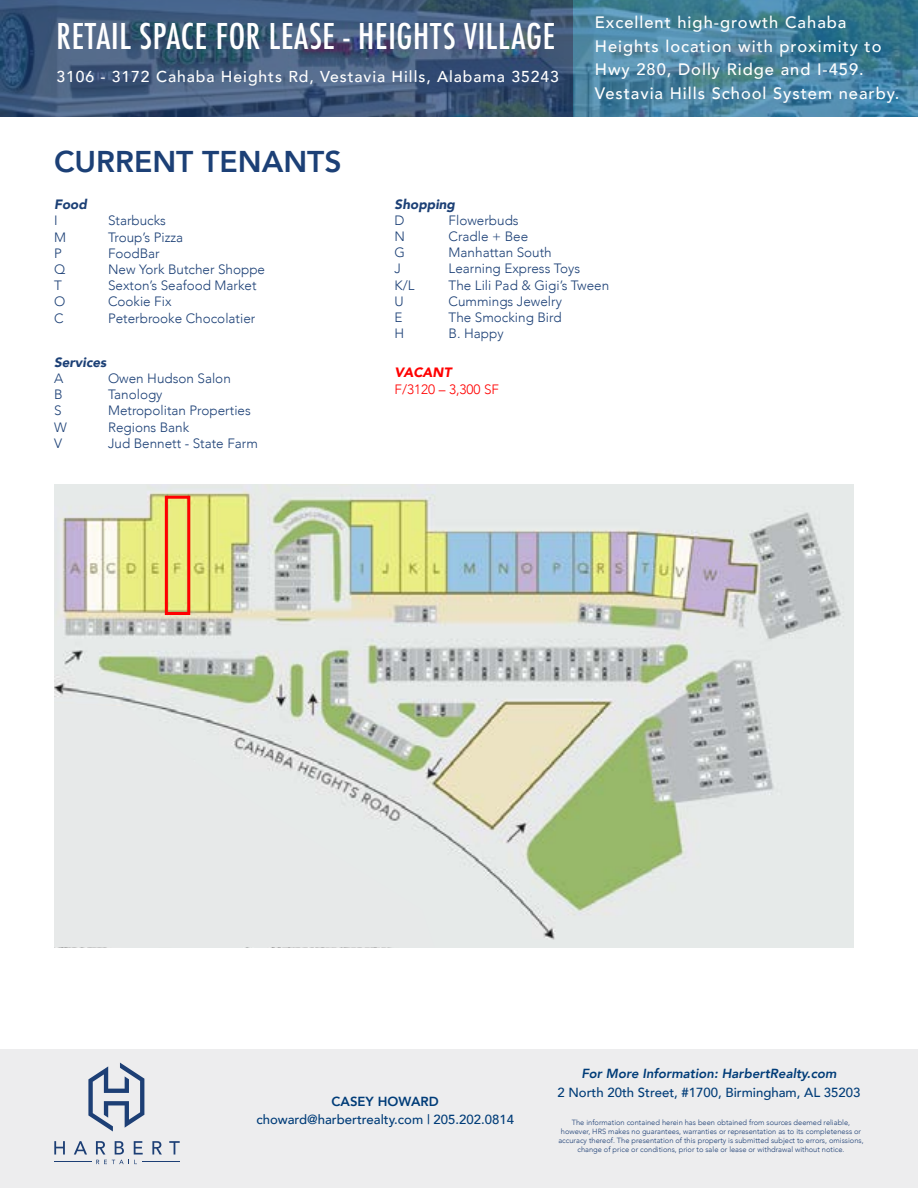
<style>
.page{position:relative;width:918px;height:1188px;background:#fff}
.page>*{position:absolute;margin:0;border:0;box-sizing:border-box;transform-origin:0 0}
.t1{font:500 condensed 34.5px "Futura";letter-spacing:.02em;color:#fff}
.t2{font:800 30px "Avenir";color:#1c4076}
.t3{font:500 16.5px/23.5px "Avenir";letter-spacing:.06em;color:#fff}
.t4{font:500 15.75px "Avenir";letter-spacing:.06em;color:#fff}
.t5{font:300 13.5px "Avenir";color:#1c4076}
.t6{font:italic 900 13.5px "Avenir";color:#1c4076}
.t7{font:300 13.5px "Avenir";color:#f00}
.t8{font:italic 900 13.5px "Avenir";color:#f00}
.t9{font:500 13.2px "Avenir";color:#003c78}
.t10{font:italic 800 13.2px "Avenir";color:#003c78}
.t11{font:800 13.2px "Avenir";color:#003c78}
.t12{font:300 7.5px/9px "Avenir";color:#1d3f75;text-align:center}
</style>
<div class="page">
<svg style="left:1px;top:0;width:572px;height:116px;background:#40597b"></svg>
<svg style="left:574px;top:0;width:344px;height:116px;background:#45819e"></svg>
<img style="left:54px;top:485px;width:799px;height:462px">
<svg style="left:54px;top:703px;width:381px;height:244px;background:#e2e5e3"></svg>
<div style="left:165px;top:496px;width:25px;height:119px;border:3px solid #f00"></div>
<div style="left:0;top:1049px;width:918px;height:139px;background:#ededee"></div>
<svg style="left:88px;top:1063px;width:56px;height:69px"></svg>
<svg style="left:54px;top:1141px;width:11px;height:14px"></svg>
<svg style="left:74px;top:1141px;width:13px;height:14px"></svg>
<svg style="left:152px;top:1141px;width:10px;height:14px"></svg>
<svg style="left:169px;top:1141px;width:11px;height:14px"></svg>
<svg style="left:96px;top:1141px;width:47px;height:23px"></svg>
<hr style="left:142px;top:1161px;width:38px;height:1px;background:#1d3f75">
<hr style="left:54px;top:1161px;width:38px;height:1px;background:#1d3f75">
<h1 class="t1" style="left:57px;top:15px;width:500px">RETAIL SPACE FOR LEASE - HEIGHTS VILLAGE</h1>
<p class="t4" style="left:57px;top:63px;width:504px">3106 - 3172 Cahaba Heights Rd, Vestavia Hills, Alabama 35243</p>
<h2 class="t2" style="left:54px;top:138px;width:289px">CURRENT TENANTS</h2>
<p class="t3" style="left:595px;top:10px;width:306px">Excellent high-growth Cahaba Heights location with proximity to Hwy 280, Dolly Ridge and I-459.<br>Vestavia Hills School System nearby.</p>
<p class="t6" style="left:54px;top:193px;width:34px">Food</p>
<p class="t5" style="left:54px;top:213px;width:5px">I</p>
<p class="t5" style="left:108px;top:213px;width:59px">Starbucks</p>
<p class="t5" style="left:54px;top:229px;width:14px">M</p>
<p class="t5" style="left:108px;top:229px;width:77px">Troup’s Pizza</p>
<p class="t5" style="left:54px;top:245px;width:9px">P</p>
<p class="t5" style="left:108px;top:245px;width:53px">FoodBar</p>
<p class="t5" style="left:54px;top:261px;width:13px">Q</p>
<p class="t5" style="left:108px;top:261px;width:159px">New York Butcher Shoppe</p>
<p class="t5" style="left:54px;top:277px;width:9px">T</p>
<p class="t5" style="left:108px;top:277px;width:150px">Sexton’s Seafood Market</p>
<p class="t5" style="left:54px;top:294px;width:13px">O</p>
<p class="t5" style="left:108px;top:294px;width:65px">Cookie Fix</p>
<p class="t5" style="left:54px;top:310px;width:11px">C</p>
<p class="t5" style="left:108px;top:310px;width:149px">Peterbrooke Chocolatier</p>
<p class="t6" style="left:54px;top:351px;width:54px">Services</p>
<p class="t5" style="left:54px;top:370px;width:11px">A</p>
<p class="t5" style="left:108px;top:370px;width:124px">Owen Hudson Salon</p>
<p class="t5" style="left:54px;top:387px;width:10px">B</p>
<p class="t5" style="left:108px;top:387px;width:56px">Tanology</p>
<p class="t5" style="left:54px;top:403px;width:9px">S</p>
<p class="t5" style="left:108px;top:403px;width:144px">Metropolitan Properties</p>
<p class="t5" style="left:54px;top:419px;width:14px">W</p>
<p class="t5" style="left:108px;top:419px;width:83px">Regions Bank</p>
<p class="t5" style="left:54px;top:435px;width:10px">V</p>
<p class="t5" style="left:108px;top:435px;width:151px">Jud Bennett - State Farm</p>
<p class="t6" style="left:395px;top:193px;width:62px">Shopping</p>
<p class="t5" style="left:395px;top:212px;width:12px">D</p>
<p class="t5" style="left:449px;top:212px;width:72px">Flowerbuds</p>
<p class="t5" style="left:395px;top:228px;width:12px">N</p>
<p class="t5" style="left:449px;top:228px;width:81px">Cradle + Bee</p>
<p class="t5" style="left:395px;top:244px;width:12px">G</p>
<p class="t5" style="left:449px;top:244px;width:105px">Manhattan South</p>
<p class="t5" style="left:395px;top:261px;width:8px">J</p>
<p class="t5" style="left:449px;top:261px;width:133px">Learning Express Toys</p>
<p class="t5" style="left:395px;top:277px;width:21px">K/L</p>
<p class="t5" style="left:449px;top:277px;width:162px">The Lili Pad &amp; Gigi’s Tween</p>
<p class="t5" style="left:395px;top:293px;width:11px">U</p>
<p class="t5" style="left:449px;top:293px;width:115px">Cummings Jewelry</p>
<p class="t5" style="left:395px;top:309px;width:10px">E</p>
<p class="t5" style="left:449px;top:309px;width:115px">The Smocking Bird</p>
<p class="t5" style="left:395px;top:325px;width:11px">H</p>
<p class="t5" style="left:449px;top:325px;width:57px">B. Happy</p>
<p class="t8" style="left:395px;top:362px;width:58px">VACANT</p>
<p class="t7" style="left:395px;top:381px;width:106px">F/3120 – 3,300 SF</p>
<p class="t11" style="left:332px;top:1091px;width:109px">CASEY HOWARD</p>
<p class="t9" style="left:256px;top:1108px;width:259px">choward@harbertrealty.com | 205.202.0814</p>
<p class="t10" style="left:581px;top:1066px;width:257px">For More Information: HarbertRealty.com</p>
<p class="t9" style="left:558px;top:1081px;width:304px">2 North 20th Street, #1700, Birmingham, AL 35203</p>
<p class="t12" style="left:558px;top:1118px;width:307px">The information contained herein has been obtained from sources deemed reliable, however, HRS makes no guarantees, warranties or representation as to its completeness or accuracy thereof. The presentation of this property is submitted subject to errors, omissions, change of price or conditions, prior to sale or lease or withdrawal without notice.</p>
</div>
